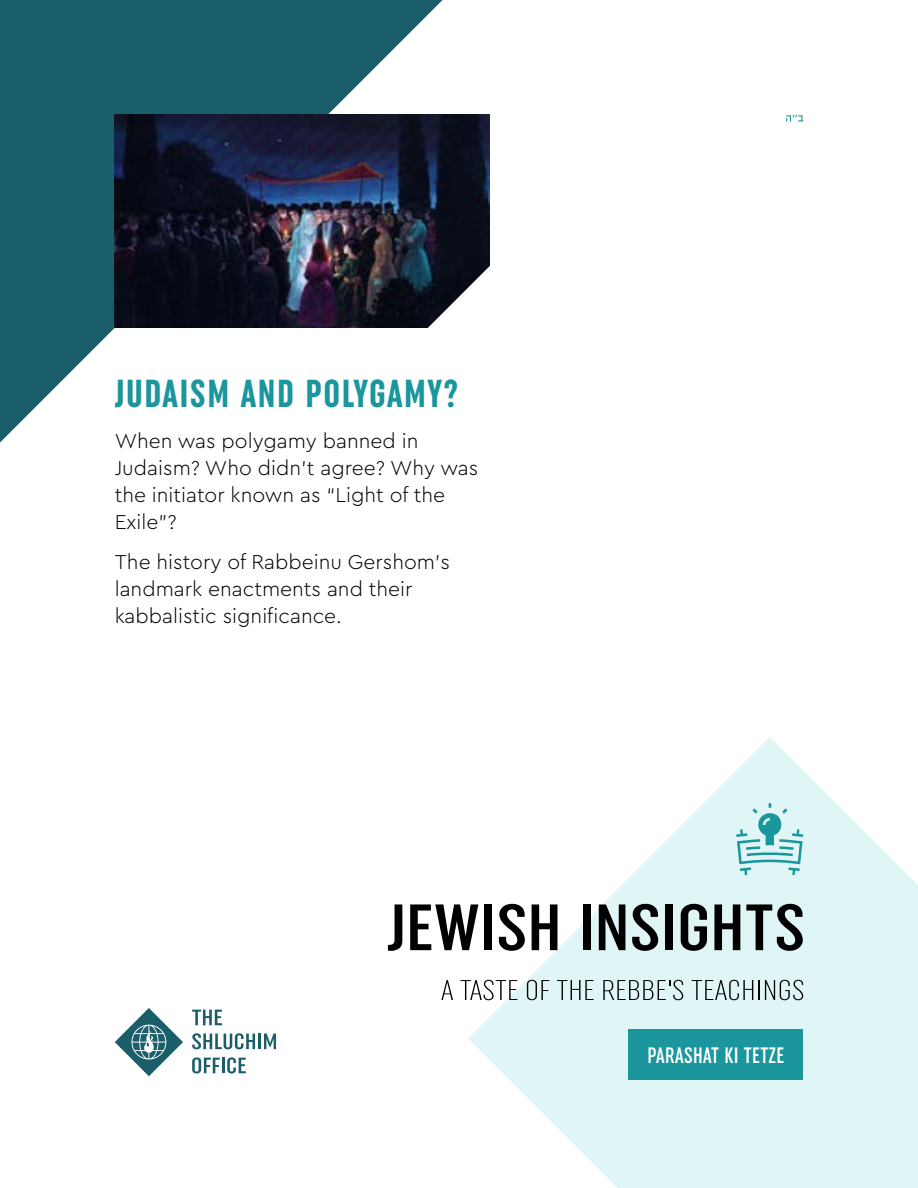
<style>
.page{position:relative;width:918px;height:1188px;background:#fff}
.page>*{position:absolute;margin:0;border:0;box-sizing:border-box;transform-origin:0 0}
.t1{font:700 extra-condensed 39px "Uniform";letter-spacing:.04em;color:#1a969c}
.t2{font:500 extra-condensed 22.35px "Uniform";letter-spacing:.02em;color:#fff}
.t3{font:300 21px/27px "Cera GR";color:#000}
</style>
<div class="page">
<svg style="left:468px;top:737px;width:450px;height:451px;fill:#e0f5f5"></svg>
<svg style="left:115px;top:1008px;width:68px;height:68px"></svg>
<svg style="left:192px;top:1010px;width:30px;height:15px"></svg>
<svg style="left:192px;top:1033px;width:63px;height:16px"></svg>
<hr style="left:258px;top:1034px;width:3px;height:15px;background:#1a5e69">
<svg style="left:264px;top:1034px;width:12px;height:15px"></svg>
<svg style="left:192px;top:1057px;width:54px;height:17px"></svg>
<svg style="left:0;top:0;width:442px;height:442px;fill:#1a5e69"></svg>
<svg style="left:786px;top:115px;width:17px;height:6px"></svg>
<svg style="left:736px;top:803px;width:67px;height:72px;background:#addcde"></svg>
<div style="left:628px;top:1029px;width:175px;height:51px;background:#1a969c"></div>
<svg style="left:441px;top:980px;width:12px;height:20px"></svg>
<svg style="left:460px;top:980px;width:57px;height:20px"></svg>
<svg style="left:527px;top:980px;width:22px;height:20px"></svg>
<svg style="left:557px;top:980px;width:37px;height:20px"></svg>
<svg style="left:603px;top:980px;width:80px;height:20px;background:#acbdbd"></svg>
<svg style="left:692px;top:980px;width:61px;height:20px"></svg>
<hr style="left:758px;top:980px;width:2px;height:20px;background:#000">
<svg style="left:765px;top:980px;width:38px;height:20px"></svg>
<svg style="left:388px;top:904px;width:14px;height:47px"></svg>
<svg style="left:410px;top:904px;width:68px;height:46px"></svg>
<div style="left:484px;top:904px;width:8px;height:46px;background:#000"></div>
<svg style="left:499px;top:904px;width:26px;height:47px"></svg>
<svg style="left:532px;top:904px;width:25px;height:46px"></svg>
<div style="left:583px;top:904px;width:7px;height:46px;background:#000"></div>
<svg style="left:599px;top:904px;width:26px;height:46px"></svg>
<svg style="left:632px;top:904px;width:26px;height:47px"></svg>
<div style="left:665px;top:904px;width:8px;height:46px;background:#000"></div>
<svg style="left:681px;top:904px;width:26px;height:47px"></svg>
<svg style="left:714px;top:904px;width:26px;height:46px"></svg>
<svg style="left:746px;top:904px;width:57px;height:47px;background:#859191"></svg>
<img style="left:115px;top:115px;width:374px;height:213px">
<svg style="left:414px;top:254px;width:76px;height:160px"></svg>
<h1 class="t1" style="left:115px;top:371px;width:345px">JUDAISM AND POLYGAMY?</h1>
<p class="t3" style="left:115px;top:427px;width:365px">When was polygamy banned in<br>Judaism? Who didn t’ agree? Why was the initiator known as “Light of the<br>Exile ?“</p>
<p class="t3" style="left:115px;top:549px;width:337px">The history of Rabbeinu Gershom s’ landmark enactments and their kabbalistic significance.</p>
<p class="t2" style="left:647px;top:1042px;width:138px">PARASHAT KI TETZE</p>
</div>
